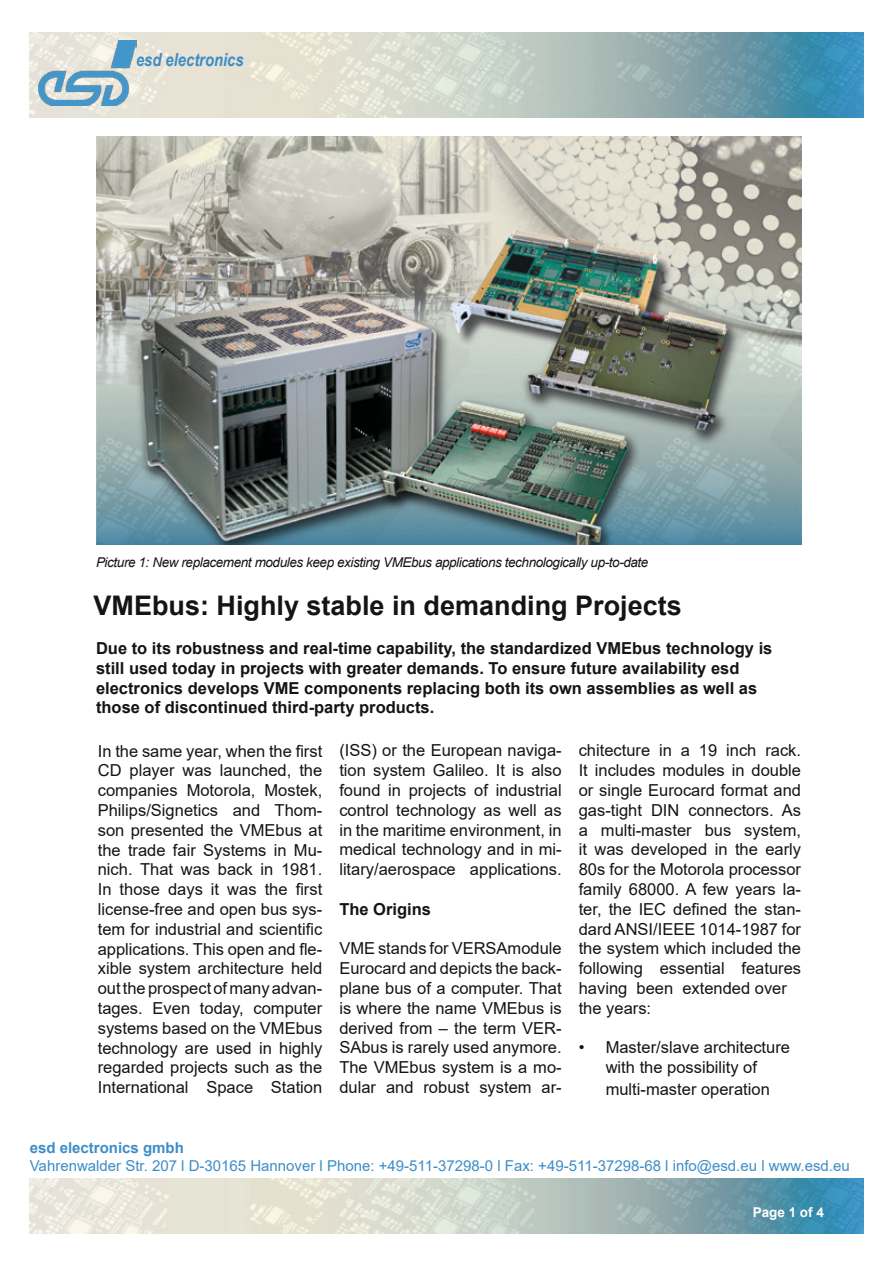
<style>
.page{position:relative;width:893px;height:1263px;background:#fff}
.page>*{position:absolute;margin:0;border:0;box-sizing:border-box;transform-origin:0 0}
.t1{font:700 27px "Arial";color:#131413}
.t2{font:italic 700 18px "Arial Narrow";color:#3d8dc7}
.t3{font:16.5px/19.8px "Arial";color:#131413;text-align:justify}
.t4{font:700 16.5px/19.8px "Arial";color:#131413}
.t5{font:15px "Arial";color:#3d8dc7}
.t6{font:700 15px "Arial";color:#3d8dc7}
.t7{font:italic 13.5px "Arial";letter-spacing:-.03em;color:#131413}
.t8{font:13.5px "Arial";color:#fff}
.t9{font:700 13.5px "Arial";color:#fff}
</style>
<div class="page">
<img style="left:30px;top:1179px;width:833px;height:54px">
<img style="left:30px;top:32px;width:833px;height:85px">
<img style="left:96px;top:136px;width:705px;height:409px">
<p class="t2" style="left:136px;top:46px;width:109px">esd electronics</p>
<p class="t7" style="left:96px;top:553px;width:554px">Picture 1: New replacement modules keep existing VMEbus applications technologically up-to-date</p>
<h1 class="t1" style="left:94px;top:587px;width:590px">VMEbus: Highly stable in demanding Projects</h1>
<p class="t4" style="left:96px;top:638px;width:678px">Due to its robustness and real-time capability, the standardized VMEbus technology is still used today in projects with greater demands. To ensure future availability esd electronics develops VME components replacing both its own assemblies as well as those of discontinued third-party products.</p>
<p class="t3" style="left:98px;top:741px;width:226px">In the same year, when the first CD player was launched, the companies Motorola, Mostek, Philips/Signetics and Thom&shy;son presented the VMEbus at the trade fair Systems in Mu&shy;nich. That was back in 1981.<br>In those days it was the first license-free and open bus sys&shy;tem for industrial and scientific applications. This open and fle&shy;xible system architecture held out the prospect of many advan&shy;tages. Even today, computer systems based on the VMEbus technology are used in highly regarded projects such as the International Space Station</p>
<p class="t3" style="left:339px;top:741px;width:224px">(ISS) or the European naviga&shy;tion system Galileo. It is also found in projects of industrial control technology as well as in the maritime environment, in medical technology and in mi&shy;litary/aerospace applications.</p>
<p class="t4" style="left:339px;top:899px;width:93px">The Origins</p>
<p class="t3" style="left:339px;top:939px;width:224px">VME stands for VERSAmodule Eurocard and depicts the back&shy;plane bus of a computer. That is where the name VMEbus is derived from – the term VER-SAbus is rarely used anymore.<br>The VMEbus system is a mo&shy;dular and robust system ar-</p>
<p class="t3" style="left:579px;top:741px;width:224px;text-align:left">chitecture in a 19 inch rack.<br>It includes modules in double or single Eurocard format and gas-tight DIN connectors. As a multi-master bus system, it was developed in the early<br>80s for the Motorola processor family 68000. A few years la&shy;ter, the IEC defined the stan&shy;dard ANSI/IEEE 1014-1987 for the system which included the following essential features having been extended over the years:</p>
<p class="t3" style="left:579px;top:1038px;width:213px;text-align:center">• Master/slave architecture with the possibility of</p>
<p class="t3" style="left:606px;top:1079px;width:166px">multi-master operation</p>
<p class="t6" style="left:30px;top:1137px;width:156px">esd electronics gmbh</p>
<p class="t5" style="left:30px;top:1155px;width:821px">Vahrenwalder Str. 207 l D-30165 Hannover l Phone: +49-511-37298-0 l Fax: +49-511-37298-68 l info@esd.eu l www.esd.eu</p>
<p class="t8" style="left:753px;top:1203px;width:25px">Seit</p>
<p class="t8" style="left:798px;top:1203px;width:35px">von 2</p>
<p class="t9" style="left:753px;top:1202px;width:73px">Page 1 of 4</p>
</div>
